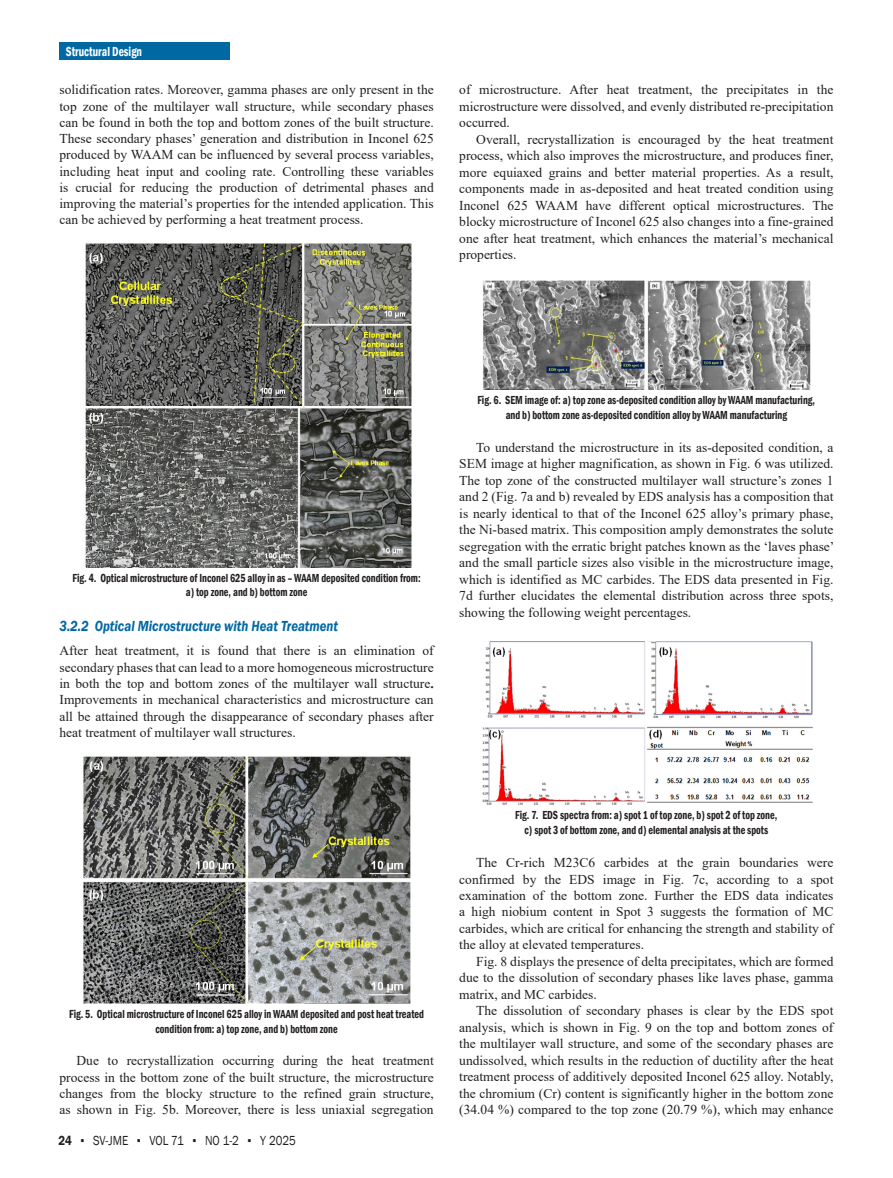
<style>
.page{position:relative;width:893px;height:1178px;background:#fff}
.page>*{position:absolute;margin:0;border:0;box-sizing:border-box;transform-origin:0 0}
.Heading_2{font:italic 600 15px "Franklin Gothic";color:#0068a3;scale:.85 1}
.Normal_ni_umika{font:13.5px/16.5px "Times New Roman";color:#231f20;text-align:justify}
.t1{font:13.5px "Franklin Gothic";color:#231f20;scale:.85 1}
.t2{font:600 condensed 13.5px "Franklin Gothic";color:#fff;scale:.85 1}
.Normal_Figure{font:600 condensed 12px/14.4px "Franklin Gothic";color:#231f20;text-align:center;scale:.85 1}
.s1{font-weight:700}
.s2{font-weight:600}
</style>
<div class="page">
<div style="left:60px;top:43px;width:170px;height:17px;background:#0068a3"></div>
<img style="left:85px;top:243px;width:326px;height:324px">
<img style="left:83px;top:756px;width:327px;height:248px">
<img style="left:483px;top:280px;width:327px;height:109px">
<img style="left:482px;top:641px;width:330px;height:163px">
<p class="t2" style="left:66px;top:42px;width:91px">Structural Design</p>
<p class="Normal_ni_umika" style="left:60px;top:81px;width:376px">solidification rates. Moreover, gamma phases are only present in the top zone of the multilayer wall structure, while secondary phases can be found in both the top and bottom zones of the built structure.<br>These secondary phases’ generation and distribution in Inconel 625 produced by WAAM can be influenced by several process variables, including heat input and cooling rate. Controlling these variables is crucial for reducing the production of detrimental phases and improving the material’s properties for the intended application. This can be achieved by performing a heat treatment process.</p>
<p class="Normal_ni_umika" style="left:459px;top:81px;width:376px">of microstructure. After heat treatment, the precipitates in the microstructure were dissolved, and evenly distributed re-precipitation occurred.</p>
<p class="Normal_ni_umika" style="left:459px;top:131px;width:376px;text-indent:17px">Overall, recrystallization is encouraged by the heat treatment process, which also improves the microstructure, and produces finer, more equiaxed grains and better material properties. As a result, components made in as-deposited and heat treated condition using Inconel 625 WAAM have different optical microstructures. The blocky microstructure of Inconel 625 also changes into a fine-grained one after heat treatment, which enhances the material’s mechanical properties.</p>
<p class="Normal_Figure" style="left:73px;top:570px;width:411px">Fig. 4. Optical microstructure of Inconel 625 alloy in as – WAAM deposited condition from: a) top zone, and b) bottom zone</p>
<p class="Heading_2" style="left:60px;top:616px;width:329px">3.2.2 Optical Microstructure with Heat Treatment</p>
<p class="Normal_ni_umika" style="left:60px;top:642px;width:376px">After heat treatment, it is found that there is an elimination of secondary phases that can lead to a more homogeneous microstructure in both the top and bottom zones of the multilayer wall structure<span class="s1">.<br></span>Improvements in mechanical characteristics and microstructure can all be attained through the disappearance of secondary phases after heat treatment of multilayer wall structures.</p>
<p class="Normal_Figure" style="left:477px;top:393px;width:399px">Fig. 6. SEM image of: a) top zone as-deposited condition alloy by WAAM manufacturing, and b) bottom zone as-deposited condition alloy by WAAM manufacturing</p>
<p class="Normal_ni_umika" style="left:459px;top:438px;width:377px;text-indent:17px">To understand the microstructure in its as-deposited condition, a SEM image at higher magnification, as shown in Fig. 6 was utilized.<br>The top zone of the constructed multilayer wall structure’s zones 1 and 2 (Fig. 7a and b) revealed by EDS analysis has a composition that is nearly identical to that of the Inconel 625 alloy’s primary phase, the Ni-based matrix. This composition amply demonstrates the solute segregation with the erratic bright patches known as the ‘laves phase’ and the small particle sizes also visible in the microstructure image, which is identified as MC carbides. The EDS data presented in Fig.<br>7d further elucidates the elemental distribution across three spots, showing the following weight percentages.</p>
<p class="Normal_Figure" style="left:69px;top:1007px;width:419px">Fig. 5. Optical microstructure of Inconel 625 alloy in WAAM deposited and post heat treated condition from: a) top zone, and b) bottom zone</p>
<p class="Normal_ni_umika" style="left:60px;top:1052px;width:376px;text-indent:17px">Due to recrystallization occurring during the heat treatment process in the bottom zone of the built structure, the microstructure changes from the blocky structure to the refined grain structure, as shown in Fig. 5b. Moreover, there is less uniaxial segregation</p>
<p class="t1" style="left:58px;top:1132px;width:281px"><span class="s2">24</span> ▪ SV-JME ▪ VOL 71 ▪ NO 1-2 ▪ Y 2025</p>
<p class="Normal_Figure" style="left:515px;top:808px;width:310px">Fig. 7. EDS spectra from: a) spot 1 of top zone, b) spot 2 of top zone, c) spot 3 of bottom zone, and d) elemental analysis at the spots</p>
<p class="Normal_ni_umika" style="left:459px;top:854px;width:376px;text-indent:17px">The Cr-rich M23C6 carbides at the grain boundaries were confirmed by the EDS image in Fig. 7c, according to a spot examination of the bottom zone. Further the EDS data indicates a high niobium content in Spot 3 suggests the formation of MC carbides, which are critical for enhancing the strength and stability of the alloy at elevated temperatures.</p>
<p class="Normal_ni_umika" style="left:459px;top:953px;width:376px;text-indent:17px">Fig. 8 displays the presence of delta precipitates, which are formed due to the dissolution of secondary phases like laves phase, gamma matrix, and MC carbides.</p>
<p class="Normal_ni_umika" style="left:459px;top:1002px;width:376px;text-indent:17px">The dissolution of secondary phases is clear by the EDS spot analysis, which is shown in Fig. 9 on the top and bottom zones of the multilayer wall structure, and some of the secondary phases are undissolved, which results in the reduction of ductility after the heat treatment process of additively deposited Inconel 625 alloy. Notably, the chromium (Cr) content is significantly higher in the bottom zone (34.04 %) compared to the top zone (20.79 %), which may enhance</p>
</div>
